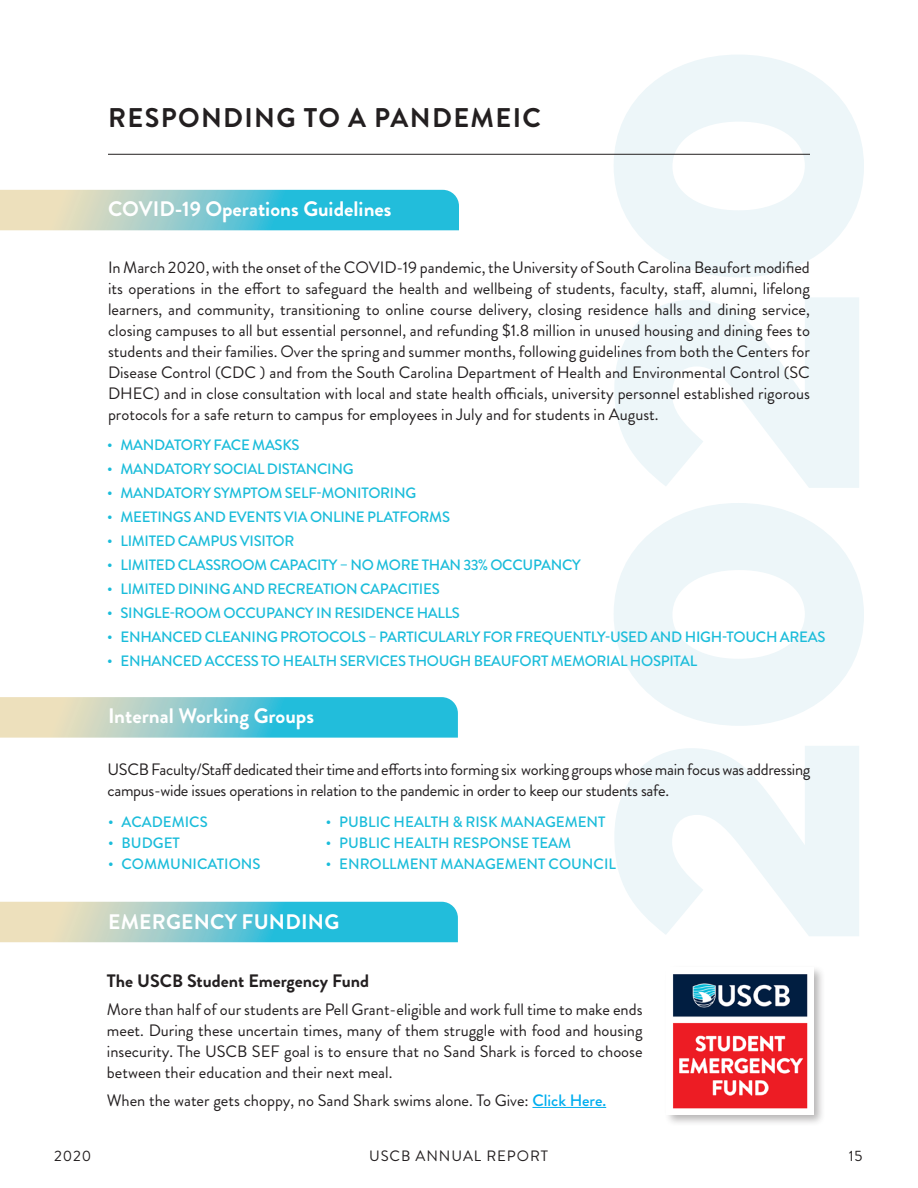
<style>
.page{position:relative;width:918px;height:1188px;background:#fff}
.page>*{position:absolute;margin:0;border:0;box-sizing:border-box;transform-origin:0 0}
.t1{font:700 27px "Brandon Grotesque";letter-spacing:.05em;color:#231f20}
.t2{font:700 21px "Brandon Grotesque";color:#fff}
.t3{font:700 18px "Brandon Grotesque";color:#231f20}
.t4{font:16.5px/21px "Brandon Grotesque";letter-spacing:-.02em;color:#231f20;text-align:justify}
.t5{font:16.5px "Brandon Grotesque";color:#231f20}
.t6{font:500 15px "Brandon Grotesque";letter-spacing:-.02em;color:#1abcda}
.t7{font:500 15px "Brandon Grotesque";color:#1abcda}
.t8{font:15px "Brandon Grotesque";letter-spacing:.06em;color:#231f20}
.s1{font-weight:500;color:#00aeef}
</style>
<div class="page">
<svg style="left:614px;top:55px;width:250px;height:881px;fill:#edf6f9"></svg>
<hr style="left:108px;top:154px;width:702px;height:1px;background:#231f20">
<svg style="left:0;top:190px;width:459px;height:40px;background:#75c9cf"></svg>
<svg style="left:0;top:697px;width:458px;height:41px;background:#77cad0"></svg>
<svg style="left:0;top:902px;width:458px;height:40px;background:#75c9cf"></svg>
<hr style="left:532px;top:1107px;width:74px;height:1px;background:#00aeef">
<div style="left:664px;top:964px;width:162px;height:163px;background:#231f20;opacity:.33"></div>
<img style="left:667px;top:967px;width:147px;height:147px">
<p class="t1" style="left:108px;top:99px;width:434px">RESPONDING TO A PANDEMEIC</p>
<p class="t2" style="left:108px;top:194px;width:285px">COVID-19 Operations Guidelines</p>
<p class="t4" style="left:108px;top:257px;width:704px">In March 2020, with the onset of the COVID-19 pandemic, the University of South Carolina Beaufort modified its operations in the effort to safeguard the health and wellbeing of students, faculty, staff, alumni, lifelong learners, and community, transitioning to online course delivery, closing residence halls and dining service, closing campuses to all but essential personnel, and refunding $1.8 million in unused housing and dining fees to students and their families. Over the spring and summer months, following guidelines from both the Centers for Disease Control (CDC ) and from the South Carolina Department of Health and Environmental Control (SC DHEC) and in close consultation with local and state health officials, university personnel established rigorous protocols for a safe return to campus for employees in July and for students in August.</p>
<p class="t6" style="left:107px;top:435px;width:194px">• MANDATORY FACE MASKS</p>
<p class="t6" style="left:107px;top:459px;width:248px">• MANDATORY SOCIAL DISTANCING</p>
<p class="t6" style="left:107px;top:483px;width:311px">• MANDATORY SYMPTOM SELF-MONITORING</p>
<p class="t6" style="left:107px;top:507px;width:345px">• MEETINGS AND EVENTS VIA ONLINE PLATFORMS</p>
<p class="t6" style="left:107px;top:531px;width:189px">• LIMITED CAMPUS VISITOR</p>
<p class="t6" style="left:107px;top:555px;width:475px">• LIMITED CLASSROOM CAPACITY – NO MORE THAN 33% OCCUPANCY</p>
<p class="t6" style="left:107px;top:579px;width:334px">• LIMITED DINING AND RECREATION CAPACITIES</p>
<p class="t6" style="left:107px;top:603px;width:354px">• SINGLE-ROOM OCCUPANCY IN RESIDENCE HALLS</p>
<p class="t6" style="left:107px;top:627px;width:720px">• ENHANCED CLEANING PROTOCOLS – PARTICULARLY FOR FREQUENTLY-USED AND HIGH-TOUCH AREAS</p>
<p class="t6" style="left:107px;top:651px;width:592px">• ENHANCED ACCESS TO HEALTH SERVICES THOUGH BEAUFORT MEMORIAL HOSPITAL</p>
<p class="t2" style="left:108px;top:701px;width:208px">Internal Working Groups</p>
<p class="t4" style="left:107px;top:759px;width:704px">USCB Faculty/Staff dedicated their time and efforts into forming six working groups whose main focus was addressing campus-wide issues operations in relation to the pandemic in order to keep our students safe.</p>
<p class="t7" style="left:108px;top:811px;width:101px">• ACADEMICS</p>
<p class="t6" style="left:108px;top:832px;width:73px">• BUDGET</p>
<p class="t7" style="left:108px;top:853px;width:154px">• COMMUNICATIONS</p>
<p class="t7" style="left:326px;top:811px;width:281px">• PUBLIC HEALTH &amp; RISK MANAGEMENT</p>
<p class="t7" style="left:326px;top:832px;width:247px">• PUBLIC HEALTH RESPONSE TEAM</p>
<p class="t7" style="left:326px;top:853px;width:292px">• ENROLLMENT MANAGEMENT COUNCIL</p>
<p class="t2" style="left:108px;top:907px;width:233px">EMERGENCY FUNDING</p>
<p class="t3" style="left:107px;top:969px;width:264px">The USCB Student Emergency Fund</p>
<p class="t4" style="left:107px;top:999px;width:537px">More than half of our students are Pell Grant-eligible and work full time to make ends meet. During these uncertain times, many of them struggle with food and housing insecurity. The USCB SEF goal is to ensure that no Sand Shark is forced to choose between their education and their next meal.</p>
<p class="t5" style="left:107px;top:1089px;width:501px">When the water gets choppy, no Sand Shark swims alone. To Give: <span class="s1">Click Here.</span></p>
<p class="t8" style="left:54px;top:1146px;width:39px">2020</p>
<p class="t8" style="left:369px;top:1146px;width:180px">USCB ANNUAL REPORT</p>
<p class="t8" style="left:849px;top:1146px;width:15px">15</p>
</div>
